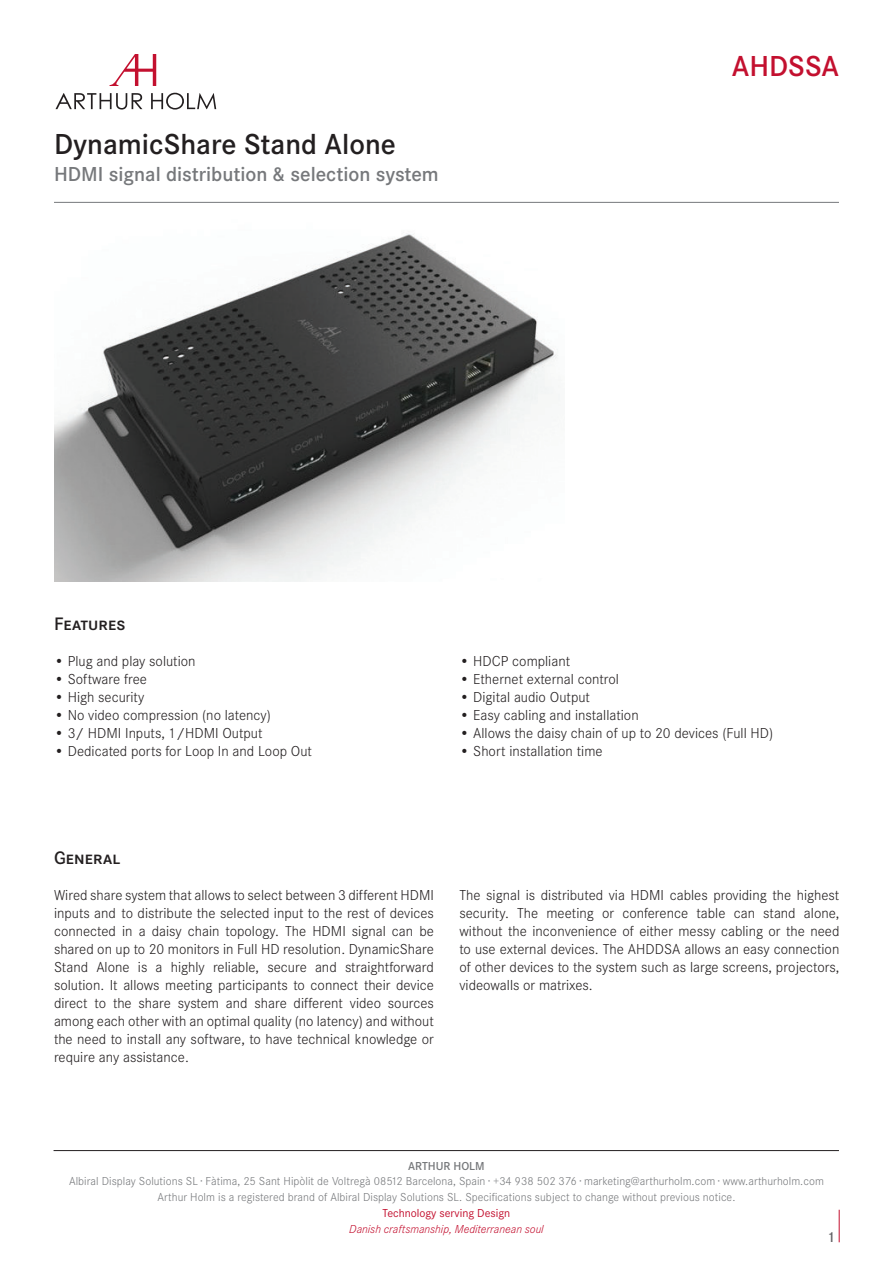
<style>
.page{position:relative;width:893px;height:1263px;background:#fff}
.page>*{position:absolute;margin:0;border:0;box-sizing:border-box;transform-origin:0 0}
.t1{font:600 30px "Corporate S";color:#231f20}
.t2{font:600 30px "Corporate S";color:#c3102f}
.t3{font:600 21px "Corporate S";color:#76787b}
.t4{font:600 18.75px "Corporate SSC";color:#231f20}
.t5{font:300 15px/18px "Corporate S";color:#231f20;text-align:justify}
.t6{font:600 15px "Corporate S";color:#636366}
.t7{font:300 12px/15.8px "Corporate S";letter-spacing:.005em;color:#76787b;text-align:center}
.t8{font:italic 300 12px "Corporate S";color:#c3102f}
.t9{font:12px "Corporate S";color:#c3102f}
.t10{font:600 12px "Corporate S";color:#76787b}
</style>
<div class="page">
<hr style="left:839px;top:1210px;width:1px;height:32px;background:#c3102f">
<hr style="left:54px;top:1150px;width:785px;height:1px;background:#231f20">
<svg style="left:55px;top:93px;width:87px;height:17px"></svg>
<svg style="left:151px;top:93px;width:65px;height:17px"></svg>
<svg style="left:110px;top:54px;width:46px;height:32px"></svg>
<hr style="left:54px;top:202px;width:785px;height:1px;background:#76787b">
<img style="left:54px;top:234px;width:506px;height:347px">
<p class="t1" style="left:54px;top:127px;width:343px">DynamicShare Stand Alone</p>
<p class="t3" style="left:54px;top:162px;width:386px">HDMI signal distribution &amp; selection system</p>
<p class="t2" style="left:732px;top:49px;width:109px">AHDSSA</p>
<p class="t4" style="left:54px;top:613px;width:73px">Features</p>
<p class="t5" style="left:54px;top:652px;width:143px">• Plug and play solution</p>
<p class="t5" style="left:54px;top:670px;width:94px">• Software free</p>
<p class="t5" style="left:54px;top:688px;width:92px">• High security</p>
<p class="t5" style="left:54px;top:706px;width:218px">• No video compression (no latency)</p>
<p class="t5" style="left:54px;top:724px;width:210px">• 3/ HDMI Inputs, 1/HDMI Output</p>
<p class="t5" style="left:54px;top:742px;width:260px">• Dedicated ports for Loop In and Loop Out</p>
<p class="t5" style="left:459px;top:652px;width:112px">• HDCP compliant</p>
<p class="t5" style="left:459px;top:670px;width:161px">• Ethernet external control</p>
<p class="t5" style="left:459px;top:688px;width:132px">• Digital audio Output</p>
<p class="t5" style="left:459px;top:706px;width:181px">• Easy cabling and installation</p>
<p class="t5" style="left:459px;top:724px;width:315px">• Allows the daisy chain of up to 20 devices (Full HD)</p>
<p class="t5" style="left:459px;top:742px;width:145px">• Short installation time</p>
<p class="t4" style="left:54px;top:847px;width:68px">General</p>
<p class="t5" style="left:54px;top:886px;width:381px">Wired share system that allows to select between 3 different HDMI inputs and to distribute the selected input to the rest of devices connected in a daisy chain topology. The HDMI signal can be shared on up to 20 monitors in Full HD resolution. DynamicShare Stand Alone is a highly reliable, secure and straightforward solution. It allows meeting participants to connect their device direct to the share system and share different video sources among each other with an optimal quality (no latency) and without the need to install any software, to have technical knowledge or require any assistance.</p>
<p class="t5" style="left:459px;top:886px;width:381px">The signal is distributed via HDMI cables providing the highest security. The meeting or conference table can stand alone, without the inconvenience of either messy cabling or the need to use external devices. The AHDDSA allows an easy connection of other devices to the system such as large screens, projectors, videowalls or matrixes.</p>
<p class="t10" style="left:408px;top:1159px;width:78px">ARTHUR HOLM</p>
<p class="t7" style="left:69px;top:1174px;width:756px">Albiral Display Solutions SL · Fàtima, 25 Sant Hipòlit de Voltregà 08512 Barcelona, Spain · +34 938 502 376 · marketing@arthurholm.com · www.arthurholm.com<br>Arthur Holm is a registered brand of Albiral Display Solutions SL. Specifications subject to change without previous notice.</p>
<p class="t9" style="left:383px;top:1206px;width:129px">Technology serving Design</p>
<p class="t8" style="left:349px;top:1221px;width:196px">Danish craftsmanship, Mediterranean soul</p>
<p class="t6" style="left:827px;top:1229px;width:10px">1</p>
</div>
